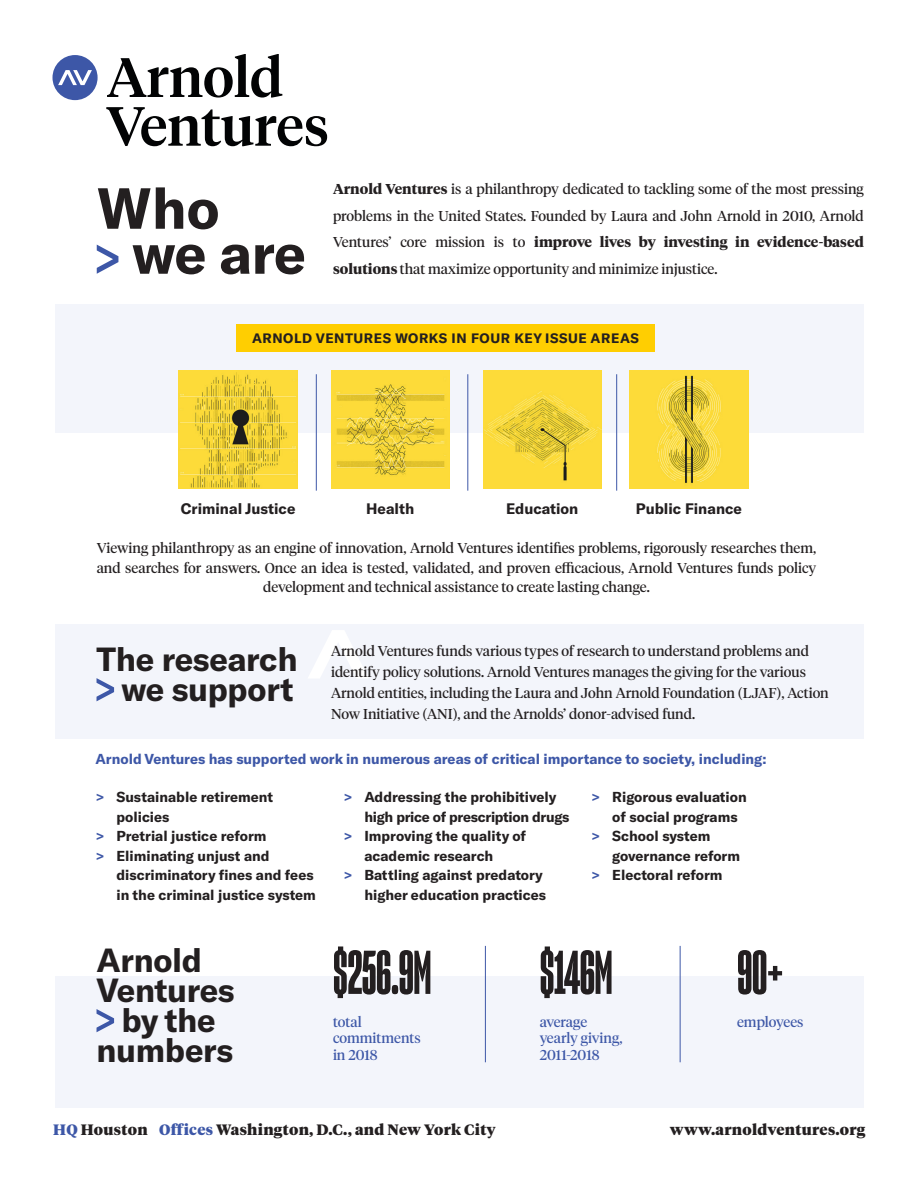
<style>
.page{position:relative;width:918px;height:1188px;background:#fff}
.page>*{position:absolute;margin:0;border:0;box-sizing:border-box;transform-origin:0 0}
.t1{font:60px "Sharp Grotesk Bold 10";letter-spacing:-.01em;color:#231f20}
.t2{font:700 57px "GT America";letter-spacing:-.01em;color:#231f20}
.t3{font:700 33px/30px "GT America";letter-spacing:-.01em;color:#231f20;text-align:right}
.t4{font:900 15px "Tiempos Headline";letter-spacing:.02em;color:#231f20}
.t5{font:700 15px "GT America";color:#231f20}
.t6{font:14.25px/26.5px "Tiempos Headline";color:#231f20;text-align:justify}
.t7{font:700 14.25px/19.5px "GT America";color:#231f20}
.t8{font:700 14.25px "GT America";color:#3d57a7}
.t9{font:14.25px/16.5px "Tiempos Headline";color:#3d57a7}
.t10{font:700 13.5px "GT America";letter-spacing:.04em;color:#231f20}
.s1{font-weight:700}
.s2{color:#3d57a7}
</style>
<div class="page">
<div style="left:55px;top:624px;width:809px;height:114px;background:#f3f5fb"></div>
<svg style="left:308px;top:630px;width:60px;height:48px"></svg>
<div style="left:55px;top:304px;width:809px;height:129px;background:#f3f5fb"></div>
<div style="left:55px;top:976px;width:809px;height:132px;background:#f3f5fb"></div>
<img style="left:179px;top:370px;width:118px;height:119px">
<img style="left:331px;top:370px;width:119px;height:119px">
<img style="left:483px;top:370px;width:119px;height:119px">
<img style="left:630px;top:370px;width:118px;height:119px">
<div style="left:236px;top:324px;width:419px;height:28px;background:#ffce01"></div>
<svg style="left:97px;top:245px;width:21px;height:29px"></svg>
<svg style="left:97px;top:678px;width:17px;height:23px"></svg>
<svg style="left:97px;top:1009px;width:17px;height:23px"></svg>
<svg style="left:107px;top:54px;width:175px;height:44px"></svg>
<svg style="left:106px;top:107px;width:221px;height:39px"></svg>
<div style="left:53px;top:55px;width:45px;height:45px;background:#3d57a7;border-radius:50%"></div>
<svg style="left:58px;top:70px;width:34px;height:15px"></svg>
<hr style="left:485px;top:946px;width:1px;height:116px;background:#3d57a7">
<hr style="left:316px;top:374px;width:1px;height:117px;background:#3d57a7">
<hr style="left:468px;top:374px;width:1px;height:117px;background:#3d57a7">
<hr style="left:616px;top:374px;width:1px;height:117px;background:#3d57a7">
<hr style="left:680px;top:946px;width:1px;height:116px;background:#3d57a7">
<p class="t2" style="left:97px;top:173px;width:124px">Who</p>
<p class="t2" style="left:132px;top:218px;width:176px">we are</p>
<p class="t6" style="left:333px;top:175px;width:532px"><span class="s1">Arnold Ventures</span> is a philanthropy dedicated to tackling some of the most pressing problems in the United States. Founded by Laura and John Arnold in 2010, Arnold Ventures’ core mission is to <span class="s1">improve lives by investing in evidence-based solutions</span> that maximize opportunity and minimize injustice.</p>
<p class="t10" style="left:252px;top:330px;width:388px">ARNOLD VENTURES WORKS IN FOUR KEY ISSUE AREAS</p>
<p class="t5" style="left:181px;top:500px;width:116px">Criminal Justice</p>
<p class="t5" style="left:366px;top:500px;width:50px">Health</p>
<p class="t5" style="left:506px;top:500px;width:74px">Education</p>
<p class="t5" style="left:636px;top:500px;width:108px">Public Finance</p>
<p class="t6" style="left:97px;top:538px;width:721px;line-height:19.5px;text-align:center">Viewing philanthropy as an engine of innovation, Arnold Ventures identifies problems, rigorously researches them, and searches for answers. Once an idea is tested, validated, and proven efficacious, Arnold Ventures funds policy development and technical assistance to create lasting change.</p>
<p class="t3" style="left:97px;top:644px;width:203px">The research we support</p>
<p class="t6" style="left:331px;top:640px;width:499px;line-height:21px;text-align:left">Arnold Ventures funds various types of research to understand problems and identify policy solutions. Arnold Ventures manages the giving for the various Arnold entities, including the Laura and John Arnold Foundation (LJAF), Action Now Initiative (ANI), and the Arnolds’ donor-advised fund.</p>
<p class="t8" style="left:95px;top:750px;width:672px">Arnold Ventures has supported work in numerous areas of critical importance to society, including:</p>
<p class="t7" style="left:116px;top:787px;width:158px;text-indent:-21px"><span class="s2">&gt;</span> Sustainable retirement policies</p>
<p class="t7" style="left:95px;top:826px;width:173px"><span class="s2">&gt;</span> Pretrial justice reform</p>
<p class="t7" style="left:116px;top:846px;width:201px;text-indent:-21px"><span class="s2">&gt;</span> Eliminating unjust and discriminatory fines and fees in the criminal justice system</p>
<p class="t3" style="left:97px;top:945px;width:140px;text-align:left">Arnold<br>Ventures</p>
<p class="t3" style="left:97px;top:1005px;width:138px;text-align:center">by the numbers</p>
<p class="t7" style="left:364px;top:787px;width:207px;text-indent:-21px"><span class="s2">&gt;</span> Addressing the prohibitively high price of prescription drugs</p>
<p class="t7" style="left:364px;top:826px;width:163px;text-indent:-21px"><span class="s2">&gt;</span> Improving the quality of academic research</p>
<p class="t7" style="left:343px;top:865px;width:204px;text-align:right"><span class="s2">&gt;</span> Battling against predatory higher education practices</p>
<p class="t7" style="left:612px;top:787px;width:136px;text-indent:-21px"><span class="s2">&gt;</span> Rigorous evaluation of social programs</p>
<p class="t7" style="left:612px;top:826px;width:129px;text-indent:-21px"><span class="s2">&gt;</span> School system governance reform</p>
<p class="t7" style="left:591px;top:865px;width:133px"><span class="s2">&gt;</span> Electoral reform</p>
<p class="t1" style="left:333px;top:936px;width:100px">$256.9M</p>
<p class="t9" style="left:333px;top:1013px;width:89px">total commitments in 2018</p>
<p class="t1" style="left:540px;top:936px;width:74px">$146M</p>
<p class="t9" style="left:540px;top:1013px;width:84px">average yearly giving,<br>2011-2018</p>
<p class="t1" style="left:737px;top:936px;width:48px">90+</p>
<p class="t9" style="left:737px;top:1013px;width:68px">employees</p>
<p class="t4" style="left:53px;top:1120px;width:444px"><span class="s2">HQ</span> Houston <span class="s2">Offices</span> Washington, D.C., and New York City</p>
<p class="t4" style="left:670px;top:1120px;width:197px">www.arnoldventures.org</p>
</div>
